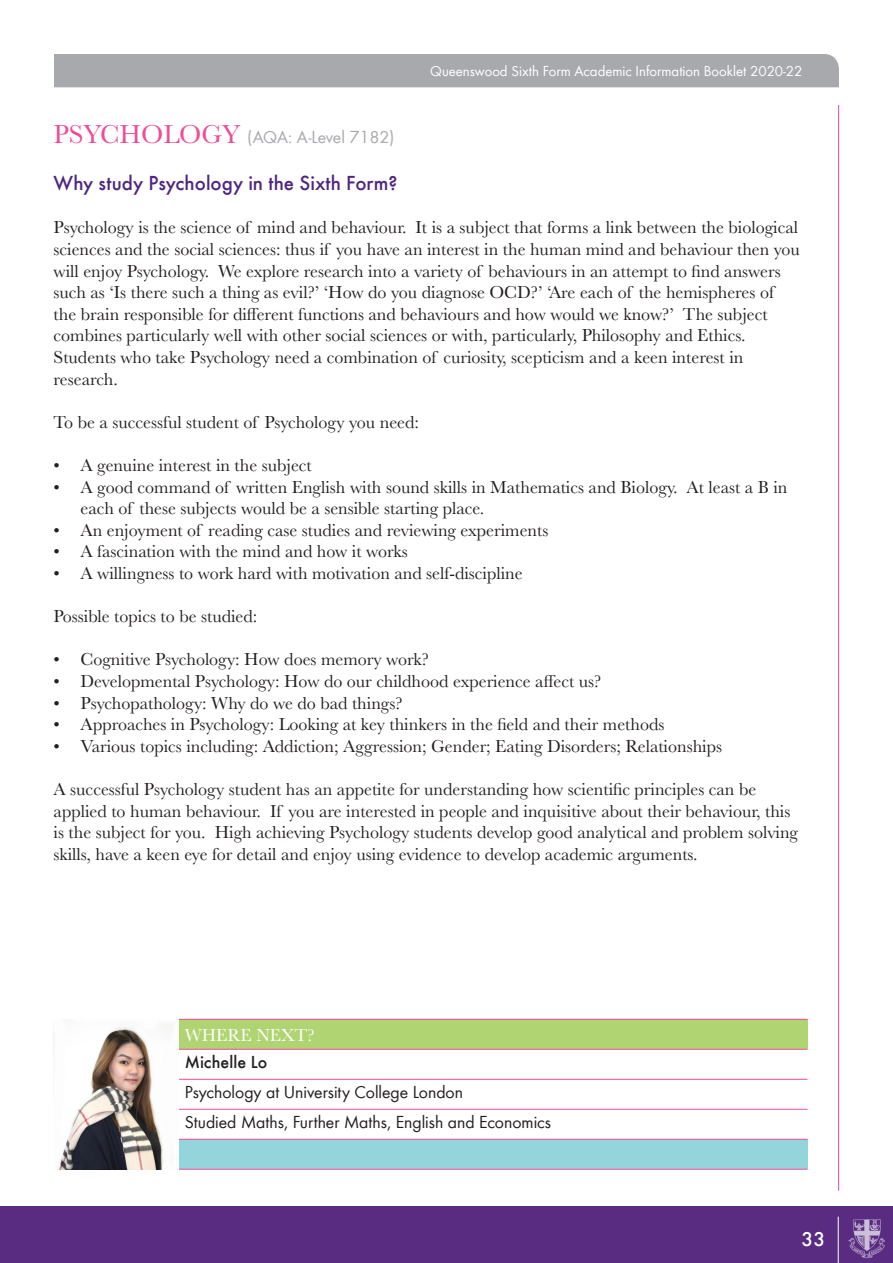
<style>
.page{position:relative;width:893px;height:1263px;background:#fff}
.page>*{position:absolute;margin:0;border:0;box-sizing:border-box;transform-origin:0 0}
.Subtitle{font:500 21px "Futura";color:#4e2683}
.t1{font:500 21px "Futura";color:#fff}
.Main_paragraphs{font:18px/21.6px "Baskerville";color:#231f20}
.t2{font:18px "Futura Boo";color:#231f20}
.t3{font:18px "Futura Boo";color:#a8a9ad}
.t4{font:18px "Baskerville";color:#fff}
.t5{font:500 18px "Futura";color:#231f20}
.t6{font:15px "Futura Boo";color:#fff}
.s1{font-family:"Baskerville";font-size:27px;color:#ee4b98}
</style>
<div class="page">
<div style="left:54px;top:54px;width:785px;height:33px;background:#a8a9ad"></div>
<hr style="left:838px;top:105px;width:1px;height:1086px;background:#ee4b98">
<div style="left:0;top:1205px;width:893px;height:58px;background:#592c82"></div>
<img style="left:848px;top:1219px;width:36px;height:40px">
<hr style="left:838px;top:1216px;width:1px;height:47px;background:#fff">
<div style="left:179px;top:1019px;width:628px;height:30px;background:#afd471"></div>
<svg style="left:179px;top:1078px;width:628px;height:61px"></svg>
<div style="left:179px;top:1139px;width:628px;height:30px;background:#93d5da"></div>
<hr style="left:179px;top:1019px;width:628px;height:1px;background:#ee4b98">
<hr style="left:179px;top:1049px;width:628px;height:1px;background:#ee4b98">
<hr style="left:179px;top:1079px;width:628px;height:1px;background:#ee4b98">
<hr style="left:179px;top:1109px;width:628px;height:1px;background:#ee4b98">
<hr style="left:179px;top:1139px;width:628px;height:1px;background:#ee4b98">
<hr style="left:179px;top:1169px;width:628px;height:1px;background:#ee4b98">
<img style="left:54px;top:1024px;width:119px;height:145px">
<p class="t6" style="left:430px;top:61px;width:374px">Queenswood Sixth Form Academic Information Booklet 2020-22</p>
<p class="t3" style="left:54px;top:125px;width:342px"><span class="s1">PSYCHOLOGY</span> (AQA: A-Level 7182)</p>
<p class="Subtitle" style="left:54px;top:167px;width:345px">Why study Psychology in the Sixth Form?</p>
<p class="Main_paragraphs" style="left:54px;top:217px;width:748px">Psychology is the science of mind and behaviour. It is a subject that forms a link between the biological sciences and the social sciences: thus if you have an interest in the human mind and behaviour then you will enjoy Psychology. We explore research into a variety of behaviours in an attempt to find answers such as ‘Is there such a thing as evil?’ ‘How do you diagnose OCD?’ ‘Are each of the hemispheres of the brain responsible for different functions and behaviours and how would we know?’ The subject combines particularly well with other social sciences or with, particularly, Philosophy and Ethics.<br>Students who take Psychology need a combination of curiosity, scepticism and a keen interest in research.</p>
<p class="Main_paragraphs" style="left:54px;top:411px;width:367px">To be a successful student of Psychology you need:</p>
<p class="Main_paragraphs" style="left:54px;top:455px;width:260px">• A genuine interest in the subject</p>
<p class="Main_paragraphs" style="left:81px;top:476px;width:708px;text-indent:-27px">• A good command of written English with sound skills in Mathematics and Biology. At least a B in each of these subjects would be a sensible starting place.</p>
<p class="Main_paragraphs" style="left:54px;top:519px;width:496px">• An enjoyment of reading case studies and reviewing experiments</p>
<p class="Main_paragraphs" style="left:54px;top:541px;width:356px">• A fascination with the mind and how it works</p>
<p class="Main_paragraphs" style="left:54px;top:563px;width:471px">• A willingness to work hard with motivation and self-discipline</p>
<p class="Main_paragraphs" style="left:54px;top:606px;width:205px">Possible topics to be studied:</p>
<p class="Main_paragraphs" style="left:54px;top:649px;width:377px">• Cognitive Psychology: How does memory work?</p>
<p class="Main_paragraphs" style="left:54px;top:671px;width:549px">• Developmental Psychology: How do our childhood experience affect us?</p>
<p class="Main_paragraphs" style="left:54px;top:692px;width:350px">• Psychopathology: Why do we do bad things?</p>
<p class="Main_paragraphs" style="left:54px;top:714px;width:612px">• Approaches in Psychology: Looking at key thinkers in the field and their methods</p>
<p class="Main_paragraphs" style="left:54px;top:735px;width:670px">• Various topics including: Addiction; Aggression; Gender; Eating Disorders; Relationships</p>
<p class="Main_paragraphs" style="left:54px;top:779px;width:746px">A successful Psychology student has an appetite for understanding how scientific principles can be applied to human behaviour. If you are interested in people and inquisitive about their behaviour, this is the subject for you. High achieving Psychology students develop good analytical and problem solving skills, have a keen eye for detail and enjoy using evidence to develop academic arguments.</p>
<p class="t4" style="left:185px;top:1024px;width:131px">WHERE NEXT?</p>
<p class="t5" style="left:185px;top:1049px;width:84px">Michelle Lo</p>
<p class="t2" style="left:185px;top:1080px;width:280px">Psychology at University College London</p>
<p class="t2" style="left:185px;top:1110px;width:368px">Studied Maths, Further Maths, English and Economics</p>
<p class="t1" style="left:801px;top:1223px;width:25px">33</p>
</div>
